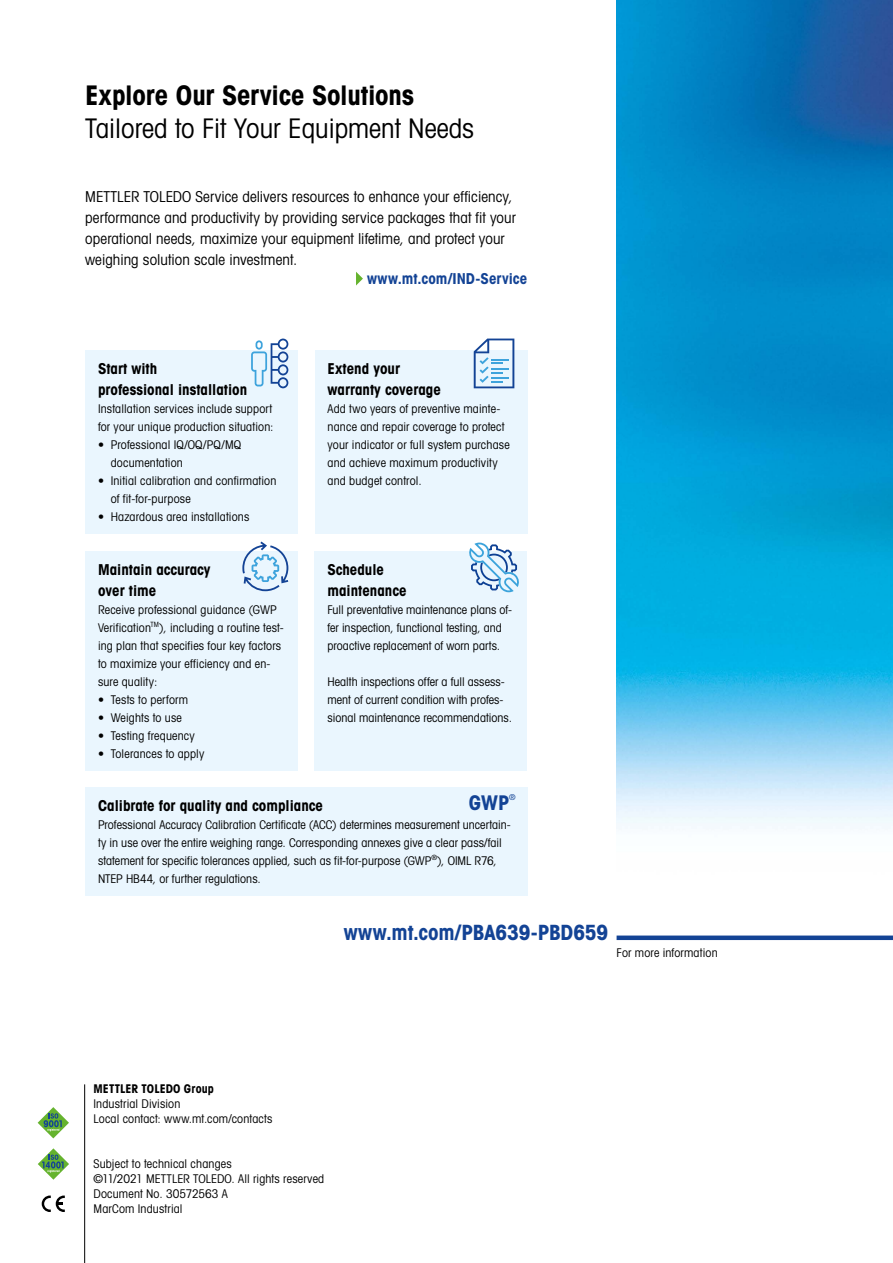
<style>
.page{position:relative;width:893px;height:1263px;background:#fff}
.page>*{position:absolute;margin:0;border:0;box-sizing:border-box;transform-origin:0 0}
.t1{font:27px "Avant Gardefor MT Bk";color:#000}
.t2{font:27px "Avant Gardefor MT Bd";letter-spacing:-.005em;color:#000}
.t3{font:21px "Avant Gardefor MT Bd";letter-spacing:-.01em;color:#134395}
.t4{font:700 condensed 20.25px "Avant Garde Com";color:#134395}
.t5{font:15px/21px "Avant Gardefor MT Bk";letter-spacing:.005em;color:#000}
.t6{font:15px/21px "Avant Gardefor MT Bd";color:#000}
.t7{font:15px "Avant Gardefor MT Bd";color:#134395}
.t8{font:12px/18px "Avant Gardefor MT Bk";letter-spacing:.01em;color:#000}
.t9{font:12px "Avant Gardefor MT Bd";letter-spacing:.005em;color:#000}
.t10{font:condensed 8.1px "Avant Garde Com";color:#134395}
</style>
<div class="page">
<div style="left:617px;top:935px;width:276px;height:5px;background:#134395"></div>
<img style="left:617px;top:0;width:276px;height:829px">
<svg style="left:38px;top:1148px;width:31px;height:32px"></svg>
<svg style="left:38px;top:1107px;width:31px;height:31px"></svg>
<svg style="left:42px;top:1195px;width:23px;height:17px"></svg>
<hr style="left:84px;top:1084px;width:1px;height:179px;background:#000">
<svg style="left:356px;top:272px;width:7px;height:13px"></svg>
<div style="left:85px;top:351px;width:213px;height:183px;background:#eaf6fe"></div>
<div style="left:315px;top:351px;width:212px;height:183px;background:#eaf6fe"></div>
<div style="left:85px;top:551px;width:213px;height:219px;background:#eaf6fe"></div>
<div style="left:315px;top:551px;width:212px;height:220px;background:#eaf6fe"></div>
<div style="left:85px;top:787px;width:442px;height:109px;background:#eaf6fe"></div>
<svg style="left:469px;top:543px;width:50px;height:49px"></svg>
<svg style="left:474px;top:339px;width:40px;height:49px"></svg>
<svg style="left:242px;top:541px;width:46px;height:50px"></svg>
<svg style="left:251px;top:339px;width:37px;height:49px"></svg>
<h1 class="t2" style="left:85px;top:78px;width:330px">Explore Our Service Solutions</h1>
<h1 class="t1" style="left:85px;top:111px;width:390px">Tailored to Fit Your Equipment Needs</h1>
<p class="t5" style="left:85px;top:185px;width:432px">METTLER TOLEDO Service delivers resources to enhance your efficiency, performance and productivity by providing service packages that fit your operational needs, maximize your equipment lifetime, and protect your weighing solution scale investment.</p>
<p class="t7" style="left:367px;top:269px;width:162px">www.mt.com/IND-Service</p>
<p class="t6" style="left:98px;top:358px;width:151px">Start with<br>professional installation</p>
<p class="t8" style="left:98px;top:400px;width:177px">Installation services include support for your unique production situation:</p>
<p class="t8" style="left:111px;top:436px;width:132px;text-indent:-13px">• Professional IQ/OQ/PQ/MQ documentation</p>
<p class="t8" style="left:111px;top:472px;width:167px;text-indent:-13px">• Initial calibration and confirmation of fit-for-purpose</p>
<p class="t8" style="left:98px;top:508px;width:153px">• Hazardous area installations</p>
<p class="t6" style="left:328px;top:358px;width:115px">Extend your warranty coverage</p>
<p class="t8" style="left:328px;top:400px;width:184px">Add two years of preventive mainte&shy;nance and repair coverage to protect your indicator or full system purchase and achieve maximum productivity and budget control.</p>
<p class="t6" style="left:98px;top:558px;width:114px">Maintain accuracy over time</p>
<p class="t8" style="left:98px;top:600px;width:187px">Receive professional guidance (GWP Verification<sup>TM</sup>), including a routine test&shy;ing plan that specifies four key factors to maximize your efficiency and en&shy;sure quality:</p>
<p class="t8" style="left:98px;top:690px;width:92px">• Tests to perform</p>
<p class="t8" style="left:98px;top:708px;width:85px">• Weights to use</p>
<p class="t8" style="left:98px;top:726px;width:98px">• Testing frequency</p>
<p class="t8" style="left:98px;top:744px;width:108px">• Tolerances to apply</p>
<p class="t6" style="left:327px;top:558px;width:81px">Schedule maintenance</p>
<p class="t8" style="left:327px;top:600px;width:186px">Full preventative maintenance plans of&shy;fer inspection, functional testing, and proactive replacement of worn parts.</p>
<p class="t8" style="left:327px;top:672px;width:186px">Health inspections offer a full assess&shy;ment of current condition with profes&shy;sional maintenance recommendations.</p>
<h3 class="t4" style="left:469px;top:789px;width:42px">GWP</h3>
<p class="t10" style="left:509px;top:792px;width:8px">®</p>
<p class="t6" style="left:98px;top:795px;width:227px">Calibrate for quality and compliance</p>
<p class="t8" style="left:98px;top:815px;width:414px">Professional Accuracy Calibration Certificate (ACC) determines measurement uncertain&shy;ty in use over the entire weighing range. Corresponding annexes give a clear pass/fail statement for specific tolerances applied, such as fit-for-purpose (GWP<sup>®</sup>), OIML R76, NTEP HB44, or further regulations.</p>
<h2 class="t3" style="left:344px;top:919px;width:266px">www.mt.com/PBA639-PBD659</h2>
<p class="t8" style="left:617px;top:944px;width:103px">For more information</p>
<p class="t9" style="left:94px;top:1081px;width:122px">METTLER TOLEDO Group</p>
<p class="t8" style="left:94px;top:1096px;width:180px;line-height:15px">Industrial Division<br>Local contact: www.mt.com/contacts</p>
<p class="t8" style="left:94px;top:1156px;width:232px;line-height:15px">Subject to technical changes<br>©11/2021 METTLER TOLEDO. All rights reserved<br>Document No. 30572563 A<br>MarCom Industrial</p>
</div>
